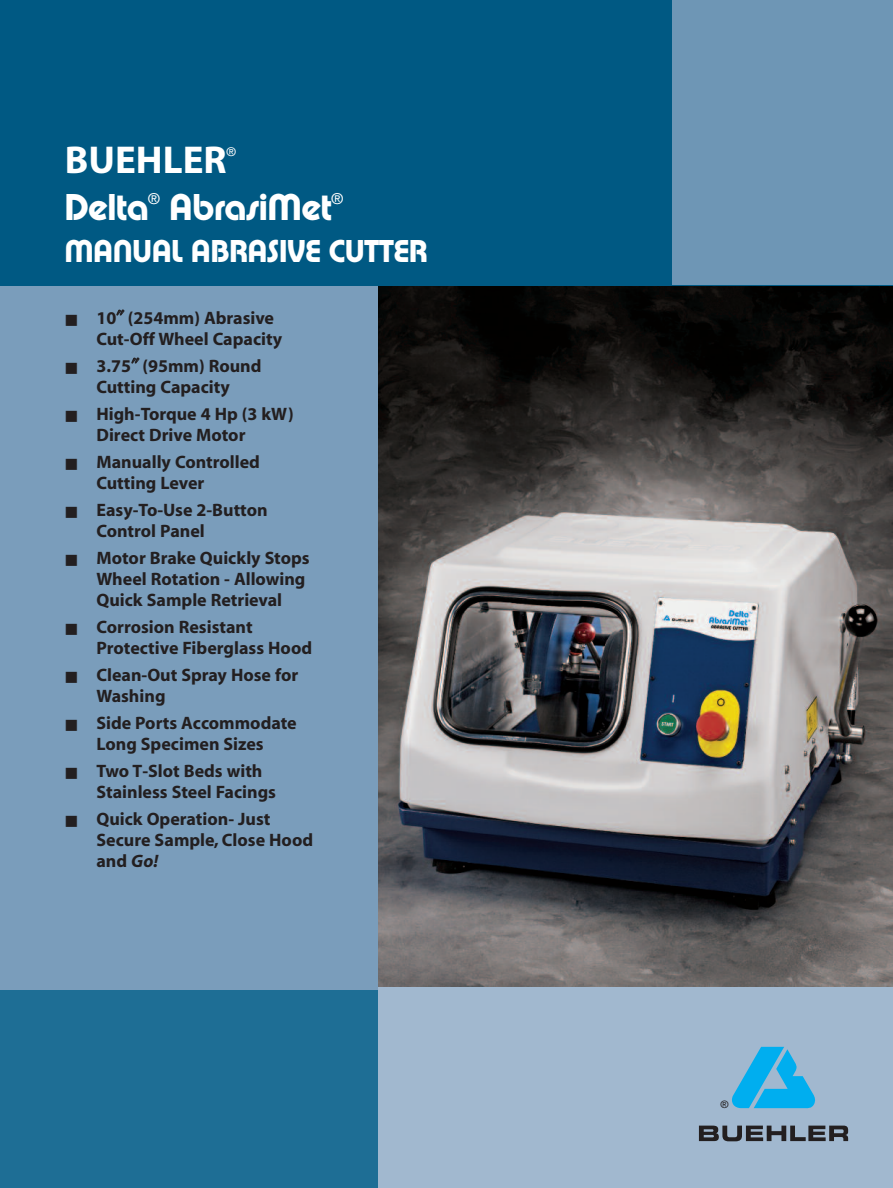
<style>
.page{position:relative;width:893px;height:1188px;background:#fff}
.page>*{position:absolute;margin:0;border:0;box-sizing:border-box;transform-origin:0 0}
.t1{font:500 39px "URW Puiseux D";color:#fff}
.t2{font:700 39px "Myriad";color:#fff}
.t3{font:500 33px "URW Puiseux D";color:#fff}
.t4{font:700 18px/21px "Myriad";color:#231f20}
.t5{font:15px "Helvetica";color:#fff}
.t6{font:12px "Helvetica";color:#fff}
.t7{font:10.2px "Helvetica";color:#231f20}
.s1{font-style:italic}
</style>
<div class="page">
<div style="left:339px;top:915px;width:554px;height:273px;background:#a1b8cf"></div>
<svg style="left:732px;top:1047px;width:83px;height:62px"></svg>
<svg style="left:699px;top:1126px;width:149px;height:15px"></svg>
<img style="left:378px;top:286px;width:515px;height:700px">
<div style="left:0;top:975px;width:378px;height:213px;background:#1e6e95"></div>
<div style="left:0;top:259px;width:378px;height:731px;background:#7a9dbb"></div>
<div style="left:0;top:0;width:893px;height:286px;background:#005983"></div>
<div style="left:672px;top:0;width:221px;height:285px;background:#6e96b5"></div>
<h1 class="t2" style="left:65px;top:146px;width:163px">BUEHLER</h1>
<p class="t6" style="left:227px;top:147px;width:10px">®</p>
<h1 class="t1" style="left:65px;top:184px;width:85px">Delta</h1>
<p class="t5" style="left:149px;top:193px;width:13px">®</p>
<h1 class="t1" style="left:169px;top:184px;width:164px">AbrasiMet</h1>
<p class="t5" style="left:332px;top:193px;width:13px">®</p>
<h2 class="t3" style="left:65px;top:231px;width:364px">MANUAL ABRASIVE CUTTER</h2>
<p class="t4" style="left:96px;top:309px;width:187px;text-indent:-31px">■ 10 (254mm) Abrasive<br>Cut-Off Wheel Capacity</p>
<p class="t4" style="left:65px;top:357px;width:198px;text-align:center">■ 3.75 (95mm) Round<br>Cutting Capacity</p>
<p class="t4" style="left:96px;top:405px;width:199px;text-indent:-31px">■ High-Torque 4 Hp (3 kW)<br>Direct Drive Motor</p>
<p class="t4" style="left:96px;top:453px;width:165px;text-indent:-31px">■ Manually Controlled<br>Cutting Lever</p>
<p class="t4" style="left:96px;top:501px;width:173px;text-indent:-31px">■ Easy-To-Use 2-Button<br>Control Panel</p>
<p class="t4" style="left:96px;top:549px;width:215px;text-indent:-31px">■ Motor Brake Quickly Stops<br>Wheel Rotation - Allowing<br>Quick Sample Retrieval</p>
<p class="t4" style="left:96px;top:618px;width:217px;text-indent:-31px">■ Corrosion Resistant<br>Protective Fiberglass Hood</p>
<p class="t4" style="left:96px;top:666px;width:203px;text-indent:-31px">■ Clean-Out Spray Hose for<br>Washing</p>
<p class="t4" style="left:65px;top:714px;width:233px;text-align:center">■ Side Ports Accommodate<br>Long Specimen Sizes</p>
<p class="t4" style="left:96px;top:762px;width:181px;text-indent:-31px">■ Two T-Slot Beds with<br>Stainless Steel Facings</p>
<p class="t4" style="left:96px;top:810px;width:218px;text-indent:-31px">■ Quick Operation- Just<br>Secure Sample, Close Hood and <span class="s1">Go!</span></p>
<p class="t7" style="left:721px;top:1099px;width:9px">®</p>
</div>
